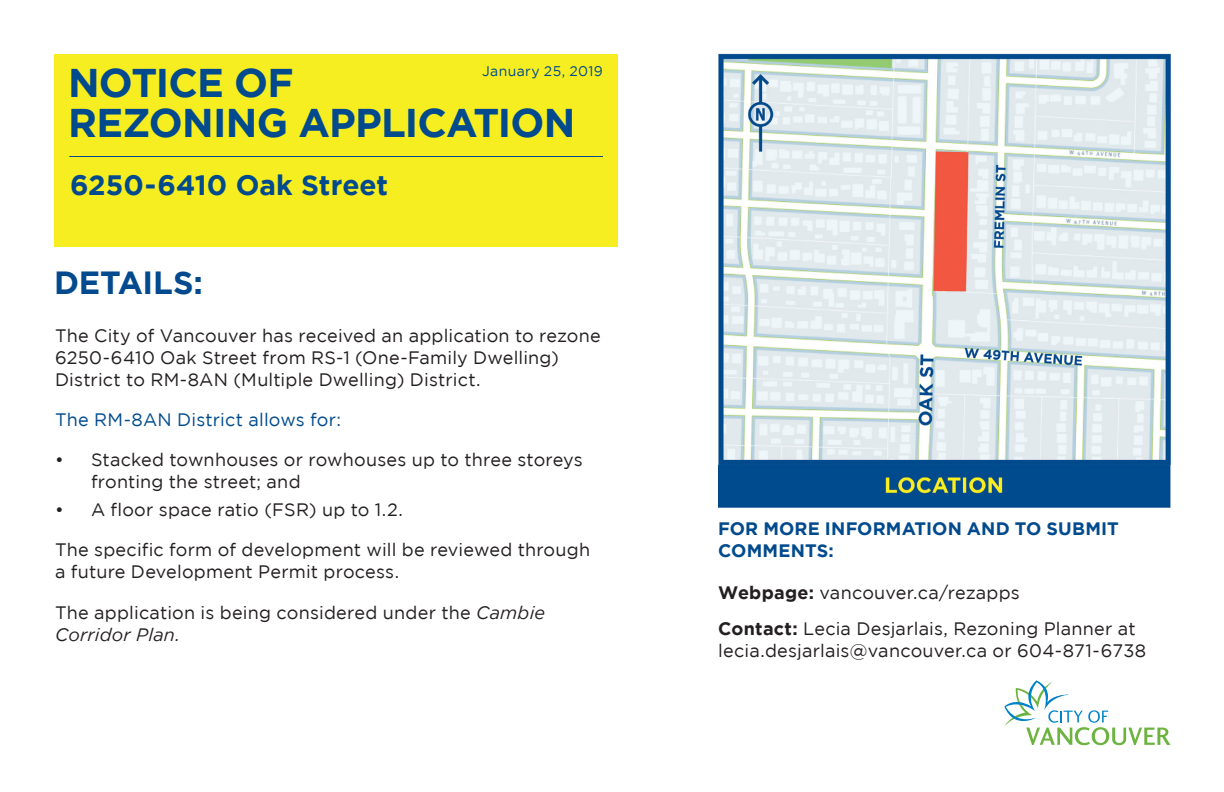
<style>
.page{position:relative;width:1224px;height:792px;background:#fff}
.page>*{position:absolute;margin:0;border:0;box-sizing:border-box;transform-origin:0 0}
.t1{font:700 40px/40px "Gotham";letter-spacing:-.02em;color:#004a8d}
.H2-space{font:700 32px "Gotham";letter-spacing:-.005em;color:#004a8d}
.main_address{font:700 28px "Gotham";color:#004a8d}
.intro_body{font:18px/22px "Gotham";letter-spacing:.01em;color:#231f20}
.intro_body_bold{font:18px/22px "Gotham";letter-spacing:.01em;color:#231f20}
.H2-space-2{font:700 18px/22px "Gotham";letter-spacing:.01em;color:#004a8d}
.intro_body-2{font:18px "Gotham";letter-spacing:.01em;color:#004a8d}
.date__small_at_top{font:14px "Gotham";letter-spacing:.025em;color:#004a8d}
.s1{font-style:italic}
.s2{font-weight:700}
</style>
<div class="page">
<div style="left:54px;top:54px;width:564px;height:193px;background:#f7ee21"></div>
<svg style="left:1004px;top:680px;width:166px;height:65px"></svg>
<hr style="left:69px;top:156px;width:534px;height:1px;background:#004a8d">
<img style="left:718px;top:54px;width:452px;height:453px">
<p class="date__small_at_top" style="left:482px;top:63px;width:122px">January 25, 2019</p>
<h1 class="t1" style="left:68px;top:62px;width:509px">NOTICE OF<br>REZONING APPLICATION</h1>
<p class="main_address" style="left:70px;top:169px;width:320px">6250-6410 Oak Street</p>
<p class="H2-space" style="left:54px;top:265px;width:150px">DETAILS:</p>
<p class="intro_body" style="left:55px;top:324px;width:547px">The City of Vancouver has received an application to rezone<br>6250-6410 Oak Street from RS-1 (One-Family Dwelling)<br>District to RM-8AN (Multiple Dwelling) District.</p>
<p class="intro_body-2" style="left:55px;top:410px;width:288px">The RM-8AN District allows for:</p>
<p class="intro_body" style="left:91px;top:449px;width:493px;text-indent:-36px">• Stacked townhouses or rowhouses up to three storeys fronting the street; and</p>
<p class="intro_body" style="left:55px;top:499px;width:349px">• A floor space ratio (FSR) up to 1.2.</p>
<p class="intro_body" style="left:55px;top:539px;width:537px">The specific form of development will be reviewed through a future Development Permit process.</p>
<p class="intro_body" style="left:55px;top:601px;width:492px">The application is being considered under the <span class="s1">Cambie<br>Corridor Plan.</span></p>
<p class="H2-space-2" style="left:718px;top:517px;width:402px">FOR MORE INFORMATION AND TO SUBMIT<br>COMMENTS:</p>
<p class="intro_body_bold" style="left:718px;top:582px;width:303px"><span class="s2">Webpage:</span> vancouver.ca/rezapps</p>
<p class="intro_body_bold" style="left:718px;top:618px;width:429px"><span class="s2">Contact:</span> Lecia Desjarlais, Rezoning Planner at lecia.desjarlais@vancouver.ca or 604-871-6738</p>
</div>
